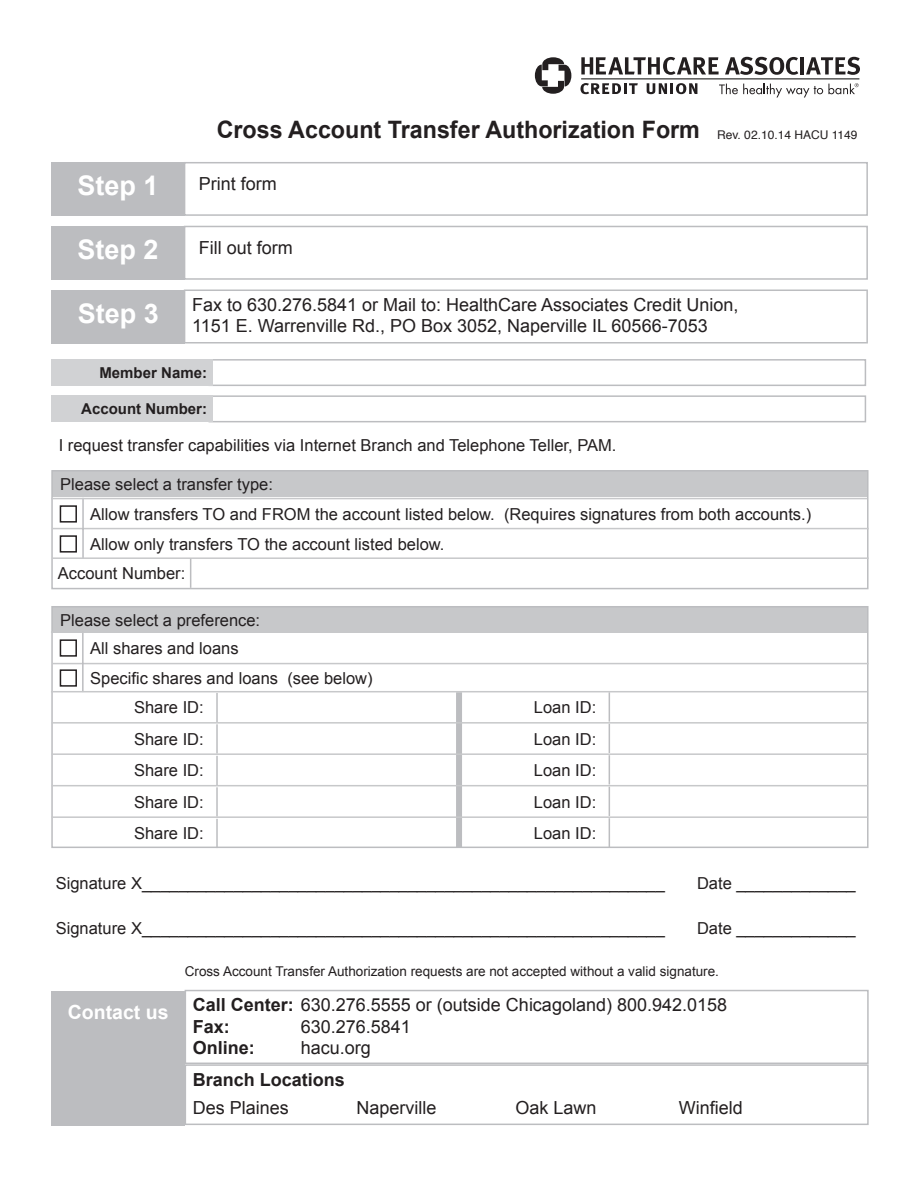
<style>
.page{position:relative;width:918px;height:1188px;background:#fff}
.page>*{position:absolute;margin:0;border:0;box-sizing:border-box;transform-origin:0 0}
.t1{font:700 27px "Arial";color:#fff}
.t2{font:700 24px "Arial";color:#231f20}
.t3{font:700 19.5px "Arial";color:#fff}
.t4{font:18px/21.6px "Arial";color:#231f20}
.t5{font:700 18px "Arial";color:#231f20}
.t6{font:16.5px "Arial";color:#231f20}
.t7{font:700 15px "Arial";color:#231f20}
.t8{font:13.5px "Arial";color:#231f20}
.t9{font:12px "Helvetica";color:#231f20}
.s1{font-weight:700}
</style>
<div class="page">
<div style="left:52px;top:470px;width:815px;height:27px;background:#c7c8ca"></div>
<div style="left:52px;top:606px;width:815px;height:27px;background:#c7c8ca"></div>
<div style="left:51px;top:470px;width:818px;height:119px;border:2px solid #bcbdc0"></div>
<hr style="left:53px;top:528px;width:816px;height:1px;background:#c7c8ca">
<hr style="left:82px;top:498px;width:2px;height:32px;background:#bcbdc0">
<hr style="left:82px;top:529px;width:2px;height:30px;background:#bcbdc0">
<hr style="left:53px;top:557px;width:816px;height:2px;background:#c7c8ca">
<svg style="left:190px;top:559px;width:1px;height:29px"></svg>
<hr style="left:51px;top:498px;width:816px;height:1px;background:#c7c8ca">
<div style="left:51px;top:606px;width:818px;height:242px;border:2px solid #bcbdc0"></div>
<hr style="left:52px;top:663px;width:816px;height:1px;background:#c7c8ca">
<hr style="left:82px;top:631px;width:2px;height:33px;background:#bcbdc0">
<hr style="left:82px;top:663px;width:2px;height:29px;background:#bcbdc0">
<hr style="left:51px;top:691px;width:816px;height:1px;background:#c7c8ca">
<hr style="left:51px;top:631px;width:816px;height:2px;background:#c7c8ca">
<div style="left:456px;top:692px;width:6px;height:156px;background:#bcbdc0"></div>
<hr style="left:216px;top:693px;width:2px;height:29px;background:#bcbdc0">
<hr style="left:52px;top:722px;width:816px;height:2px;background:#c7c8ca">
<hr style="left:609px;top:692px;width:1px;height:30px;background:#bcbdc0">
<hr style="left:216px;top:724px;width:2px;height:30px;background:#bcbdc0">
<hr style="left:52px;top:753px;width:816px;height:2px;background:#c7c8ca">
<hr style="left:216px;top:756px;width:2px;height:29px;background:#bcbdc0">
<hr style="left:52px;top:785px;width:816px;height:1px;background:#c7c8ca">
<hr style="left:216px;top:787px;width:2px;height:30px;background:#bcbdc0">
<hr style="left:52px;top:816px;width:816px;height:2px;background:#c7c8ca">
<hr style="left:216px;top:819px;width:2px;height:29px;background:#bcbdc0">
<svg style="left:609px;top:724px;width:1px;height:123px"></svg>
<div style="left:51px;top:162px;width:134px;height:54px;background:#bcbdc0"></div>
<div style="left:184px;top:162px;width:684px;height:54px;border:2px solid #bcbdc0"></div>
<div style="left:51px;top:226px;width:134px;height:54px;background:#bcbdc0"></div>
<div style="left:184px;top:226px;width:684px;height:54px;border:2px solid #bcbdc0"></div>
<div style="left:51px;top:290px;width:134px;height:54px;background:#bcbdc0"></div>
<div style="left:184px;top:290px;width:684px;height:54px;border:2px solid #bcbdc0"></div>
<div style="left:51px;top:991px;width:134px;height:135px;background:#bcbdc0"></div>
<div style="left:185px;top:990px;width:684px;height:74px;border:2px solid #bcbdc0"></div>
<div style="left:185px;top:1064px;width:684px;height:61px;border:2px solid #bcbdc0"></div>
<div style="left:209px;top:359px;width:657px;height:27px;border:2px solid #bcbdc0"></div>
<div style="left:51px;top:359px;width:162px;height:27px;background:#d1d2d4"></div>
<div style="left:209px;top:395px;width:657px;height:27px;border:2px solid #bcbdc0"></div>
<div style="left:51px;top:395px;width:162px;height:27px;background:#d1d2d4"></div>
<div style="left:60px;top:505px;width:17px;height:18px;border:2px solid #231f20"></div>
<div style="left:60px;top:535px;width:17px;height:18px;border:2px solid #231f20"></div>
<div style="left:60px;top:639px;width:17px;height:18px;border:2px solid #231f20"></div>
<div style="left:60px;top:669px;width:17px;height:18px;border:2px solid #231f20"></div>
<svg style="left:581px;top:57px;width:138px;height:18px"></svg>
<svg style="left:725px;top:57px;width:73px;height:18px"></svg>
<hr style="left:801px;top:57px;width:3px;height:17px;background:#231f20">
<svg style="left:806px;top:57px;width:54px;height:18px"></svg>
<hr style="left:581px;top:79px;width:278px;height:1px;background:#050504">
<svg style="left:535px;top:57px;width:36px;height:37px"></svg>
<svg style="left:581px;top:83px;width:57px;height:11px"></svg>
<svg style="left:647px;top:83px;width:50px;height:11px"></svg>
<svg style="left:719px;top:83px;width:140px;height:15px"></svg>
<p class="t2" style="left:217px;top:114px;width:485px">Cross Account Transfer Authorization Form</p>
<p class="t1" style="left:78px;top:168px;width:83px">Step 1</p>
<p class="t4" style="left:199px;top:173px;width:80px">Print form</p>
<p class="t9" style="left:717px;top:125px;width:142px">Rev. 02.10.14 HACU 1149</p>
<p class="t1" style="left:78px;top:232px;width:83px">Step 2</p>
<p class="t4" style="left:199px;top:237px;width:96px">Fill out form</p>
<p class="t1" style="left:78px;top:295px;width:83px">Step 3</p>
<p class="t4" style="left:192px;top:294px;width:548px">Fax to 630.276.5841 or Mail to: HealthCare Associates Credit Union,<br>1151 E. Warrenville Rd., PO Box 3052, Naperville IL 60566-7053</p>
<p class="t7" style="left:99px;top:363px;width:109px">Member Name:</p>
<p class="t7" style="left:81px;top:399px;width:127px">Account Number:</p>
<p class="t6" style="left:59px;top:434px;width:559px">I request transfer capabilities via Internet Branch and Telephone Teller, PAM.</p>
<p class="t6" style="left:60px;top:474px;width:214px">Please select a transfer type:</p>
<p class="t6" style="left:90px;top:503px;width:723px">Allow transfers TO and FROM the account listed below. (Requires signatures from both accounts.)</p>
<p class="t6" style="left:90px;top:533px;width:356px">Allow only transfers TO the account listed below.</p>
<p class="t6" style="left:58px;top:562px;width:129px">Account Number:</p>
<p class="t6" style="left:60px;top:609px;width:201px">Please select a preference:</p>
<p class="t6" style="left:90px;top:637px;width:150px">All shares and loans</p>
<p class="t6" style="left:90px;top:667px;width:284px">Specific shares and loans (see below)</p>
<p class="t6" style="left:134px;top:697px;width:71px">Share ID:</p>
<p class="t6" style="left:534px;top:697px;width:64px">Loan ID:</p>
<p class="t6" style="left:134px;top:728px;width:71px">Share ID:</p>
<p class="t6" style="left:534px;top:728px;width:64px">Loan ID:</p>
<p class="t6" style="left:134px;top:760px;width:71px">Share ID:</p>
<p class="t6" style="left:534px;top:760px;width:64px">Loan ID:</p>
<p class="t6" style="left:134px;top:791px;width:71px">Share ID:</p>
<p class="t6" style="left:534px;top:791px;width:64px">Loan ID:</p>
<p class="t6" style="left:134px;top:823px;width:71px">Share ID:</p>
<p class="t6" style="left:534px;top:823px;width:64px">Loan ID:</p>
<p class="t6" style="left:56px;top:872px;width:611px">Signature X_________________________________________________________</p>
<p class="t6" style="left:697px;top:872px;width:160px">Date _____________</p>
<p class="t6" style="left:56px;top:917px;width:611px">Signature X_________________________________________________________</p>
<p class="t6" style="left:697px;top:917px;width:160px">Date _____________</p>
<p class="t8" style="left:185px;top:962px;width:536px">Cross Account Transfer Authorization requests are not accepted without a valid signature.</p>
<p class="t3" style="left:68px;top:999px;width:102px">Contact us</p>
<p class="t4" style="left:193px;top:994px;width:536px"><span class="s1">Call Center:</span> 630.276.5555 or (outside Chicagoland) 800.942.0158</p>
<p class="t5" style="left:193px;top:1015px;width:39px">Fax:</p>
<p class="t4" style="left:301px;top:1016px;width:112px">630.276.5841</p>
<p class="t5" style="left:193px;top:1036px;width:64px">Online:</p>
<p class="t4" style="left:301px;top:1037px;width:72px">hacu.org</p>
<p class="t5" style="left:193px;top:1068px;width:154px">Branch Locations</p>
<p class="t4" style="left:193px;top:1097px;width:98px">Des Plaines</p>
<p class="t4" style="left:356px;top:1097px;width:82px">Naperville</p>
<p class="t4" style="left:515px;top:1097px;width:83px">Oak Lawn</p>
<p class="t4" style="left:679px;top:1097px;width:66px">Winfield</p>
</div>
